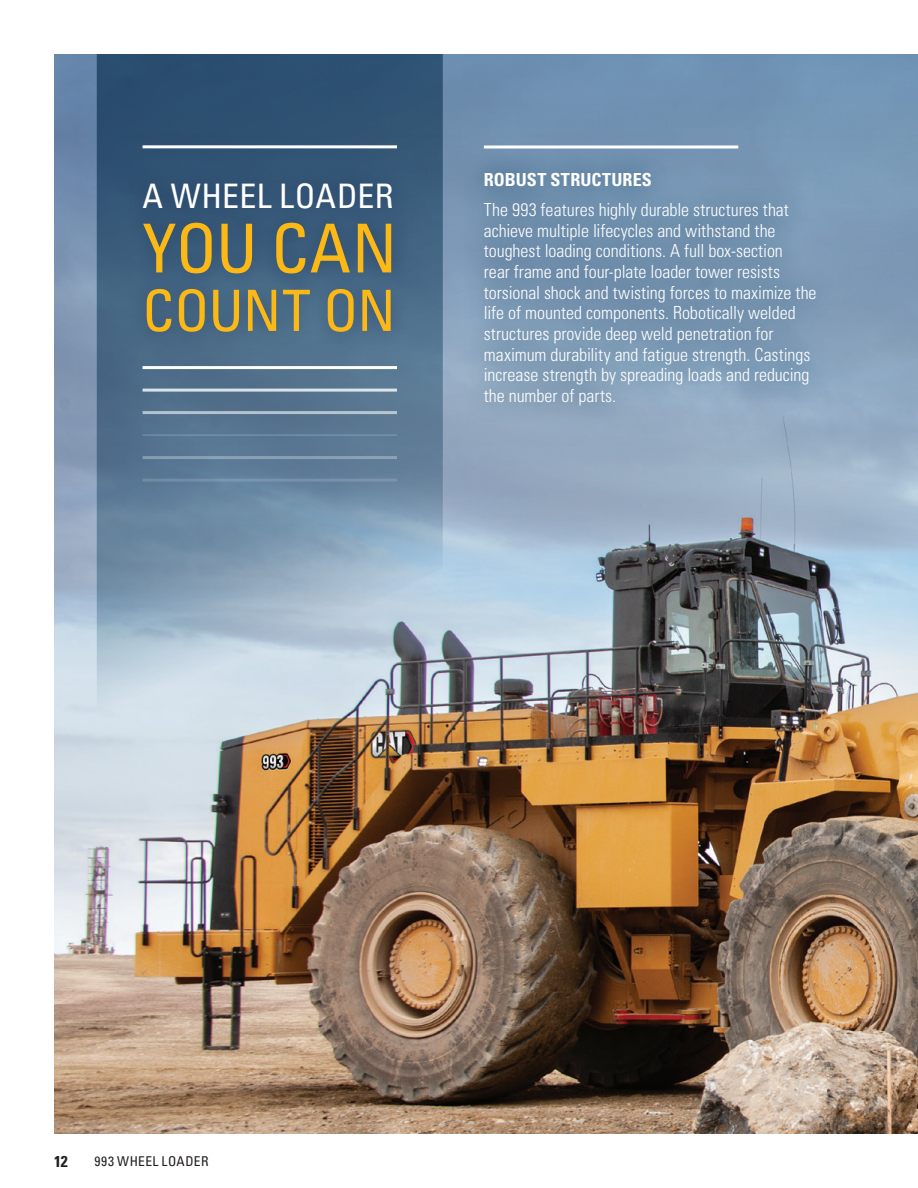
<style>
.page{position:relative;width:918px;height:1188px;background:#fff}
.page>*{position:absolute;margin:0;border:0;box-sizing:border-box;transform-origin:0 0}
.t1{font:condensed 67.5px "Univers LT Std";color:#fcb814}
.t2{font:condensed 57px "Univers LT Std";letter-spacing:-.01em;color:#fcb814}
.t3{font:condensed 33.75px "Univers LT Std";letter-spacing:.015em;color:#fff}
.t4{font:300 condensed 18px/20.7px "Univers LT Std";color:#fff}
.t5{font:700 condensed 18px "Univers LT Std";letter-spacing:.01em;color:#fff}
.t6{font:700 condensed 15.75px "Univers LT Std";color:#231f20}
.t7{font:condensed 13.5px "Univers LT Std";letter-spacing:.035em;color:#231f20}
</style>
<div class="page">
<img style="left:54px;top:742px;width:864px;height:392px">
<img style="left:54px;top:54px;width:864px;height:688px">
<svg style="left:97px;top:54px;width:346px;height:688px;background:#708aa0"></svg>
<div style="left:461px;top:148px;width:377px;height:279px;background:#003c56;opacity:.75"></div>
<div style="left:126px;top:165px;width:284px;height:185px;background:#0a1e47;opacity:.44"></div>
<hr style="left:143px;top:366px;width:254px;height:3px;background:#fff">
<hr style="left:143px;top:145px;width:254px;height:3px;background:#fff">
<hr style="left:484px;top:146px;width:254px;height:2px;background:#fff">
<hr style="left:143px;top:389px;width:254px;height:3px;background:#fff">
<hr style="left:143px;top:411px;width:254px;height:3px;background:#fff">
<hr style="left:143px;top:435px;width:254px;height:1px;background:#98c6e1">
<hr style="left:143px;top:456px;width:254px;height:3px;background:#fff">
<hr style="left:143px;top:479px;width:254px;height:3px;background:#fff">
<h3 class="t3" style="left:143px;top:175px;width:253px">A WHEEL LOADER</h3>
<h1 class="t1" style="left:143px;top:206px;width:256px">YOU CAN</h1>
<h2 class="t2" style="left:143px;top:275px;width:254px">COUNT ON</h2>
<p class="t5" style="left:484px;top:169px;width:170px">ROBUST STRUCTURES</p>
<p class="t4" style="left:484px;top:199px;width:334px">The 993 features highly durable structures that achieve multiple lifecycles and withstand the toughest loading conditions. A full box-section<br>rear frame and four-plate loader tower resists torsional shock and twisting forces to maximize the life of mounted components. Robotically welded structures provide deep weld penetration for maximum durability and fatigue strength. Castings increase strength by spreading loads and reducing the number of parts.</p>
<p class="t6" style="left:54px;top:1151px;width:15px">12</p>
<p class="t7" style="left:94px;top:1153px;width:116px">993 WHEEL LOADER</p>
</div>
